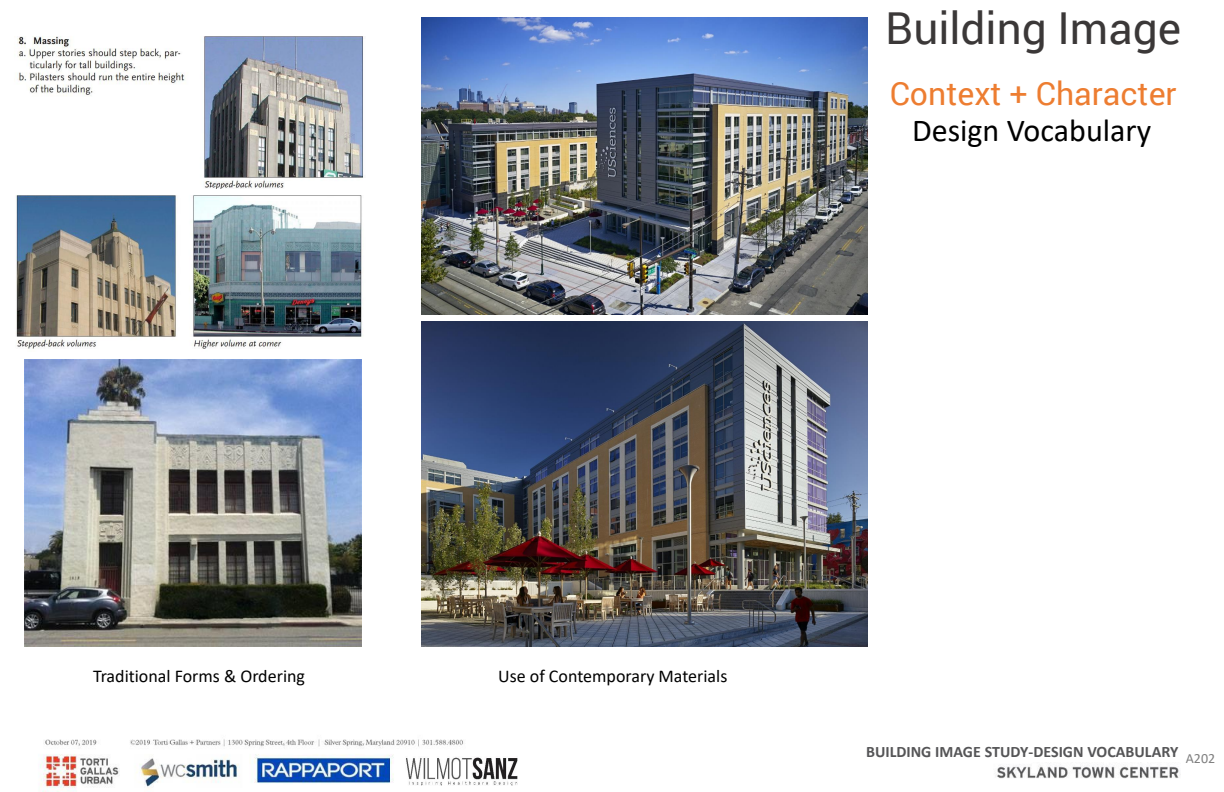
<style>
.page{position:relative;width:1224px;height:792px;background:#fff}
.page>*{position:absolute;margin:0;border:0;box-sizing:border-box;transform-origin:0 0}
.t1{font:44px "Roboto";color:#3b3838}
.t2{font:32px "Roboto";color:#ed7d31}
.t3{font:32px "Calibri";color:#000}
.t4{font:18px "Calibri";color:#000}
.t5{font:700 16px "Calibri";color:#555557}
.t6{font:14px "Calibri";color:#7f7f7f}
</style>
<div class="page">
<img style="left:24px;top:17px;width:1157px;height:775px">
<div style="left:1026px;top:741px;width:162px;height:21px;background:#fff"></div>
<img style="left:405px;top:756px;width:112px;height:29px">
<img style="left:421px;top:321px;width:446px;height:326px">
<img style="left:421px;top:18px;width:446px;height:297px">
<img style="left:17px;top:31px;width:355px;height:158px">
<img style="left:24px;top:360px;width:338px;height:287px">
<img style="left:16px;top:189px;width:356px;height:162px">
<h1 class="t1" style="left:885px;top:-2px;width:297px">Building Image</h1>
<h1 class="t2" style="left:890px;top:72px;width:288px">Context + Character</h1>
<p class="t3" style="left:912px;top:116px;width:241px">Design Vocabulary</p>
<p class="t4" style="left:93px;top:669px;width:213px">Traditional Forms &amp; Ordering</p>
<p class="t4" style="left:498px;top:669px;width:231px">Use of Contemporary Materials</p>
<p class="t5" style="left:866px;top:745px;width:314px">BUILDING IMAGE STUDY-DESIGN VOCABULARY</p>
<p class="t6" style="left:1186px;top:752px;width:31px">A202</p>
</div>
